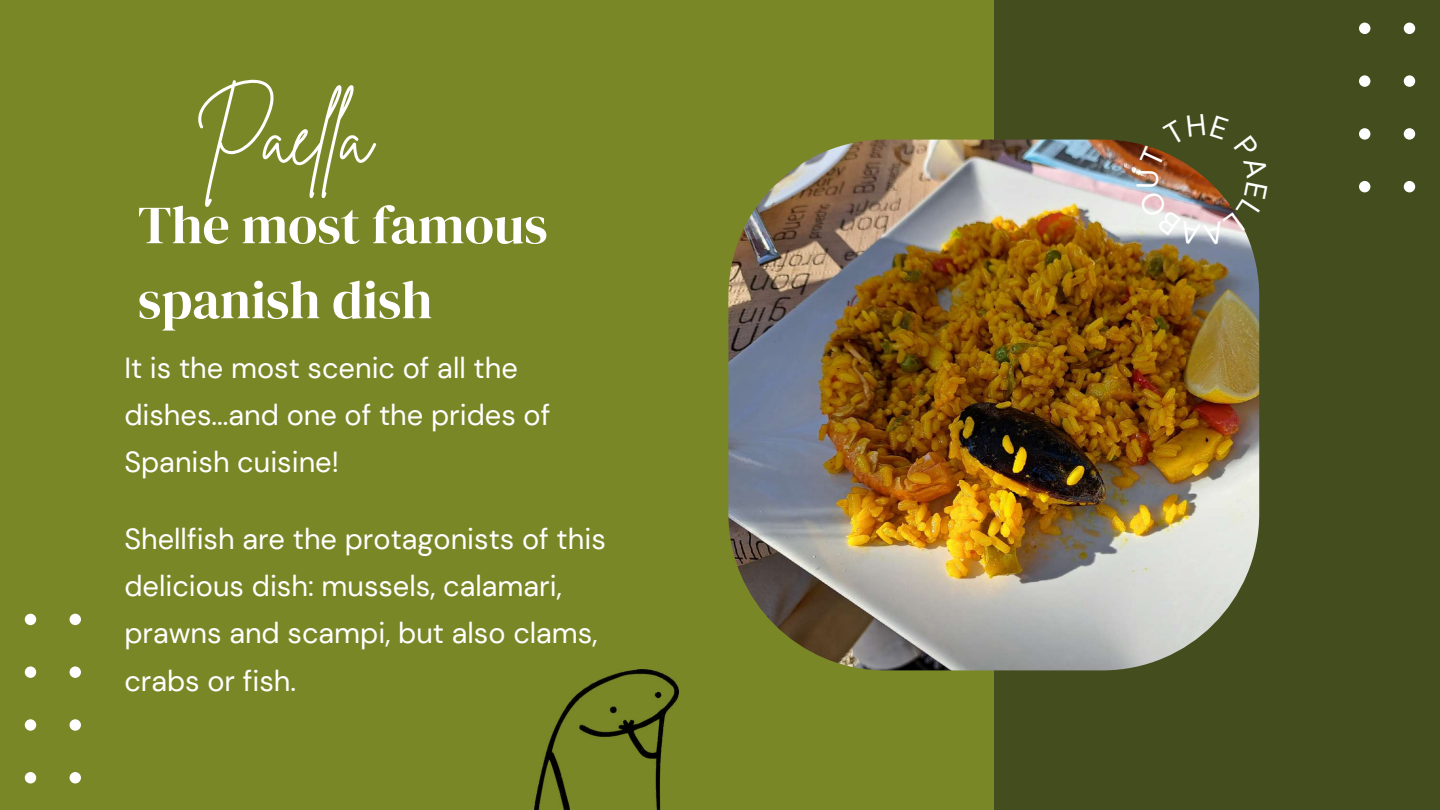
<style>
.page{position:relative;width:1440px;height:810px;background:#7a8727}
.page>*{position:absolute;margin:0;border:0;box-sizing:border-box;transform-origin:0 0}
.t1{font:79.8px "Brittany Signature";color:#fff}
.t2{font:53.6px/75px "DM Serif Display";color:#fff}
.t3{font:29px/47.2px "DM Sans";color:#fff}
</style>
<div class="page">
<div style="left:994px;top:0;width:445px;height:809px;background:#444d1e"></div>
<img style="left:728px;top:140px;width:531px;height:530px;border-radius:157px">
<svg style="left:1359px;top:23px;width:81px;height:169px"></svg>
<svg style="left:24px;top:614px;width:57px;height:169px"></svg>
<img style="left:535px;top:670px;width:143px;height:140px">
<img style="left:1136px;top:143px;width:115px;height:103px">
<h1 class="t1" style="left:194px;top:85px;width:179px">Paela</h1>
<h2 class="t2" style="left:138px;top:187px;width:411px">The most famous spanish dish</h2>
<p class="t3" style="left:124px;top:344px;width:428px">It is the most scenic of all the dishes...and one of the prides of<br>Spanish cuisine!</p>
<p class="t3" style="left:124px;top:515px;width:483px">Shellfish are the protagonists of this delicious dish: mussels, calamari, prawns and scampi, but also clams, crabs or fish.</p>
</div>
